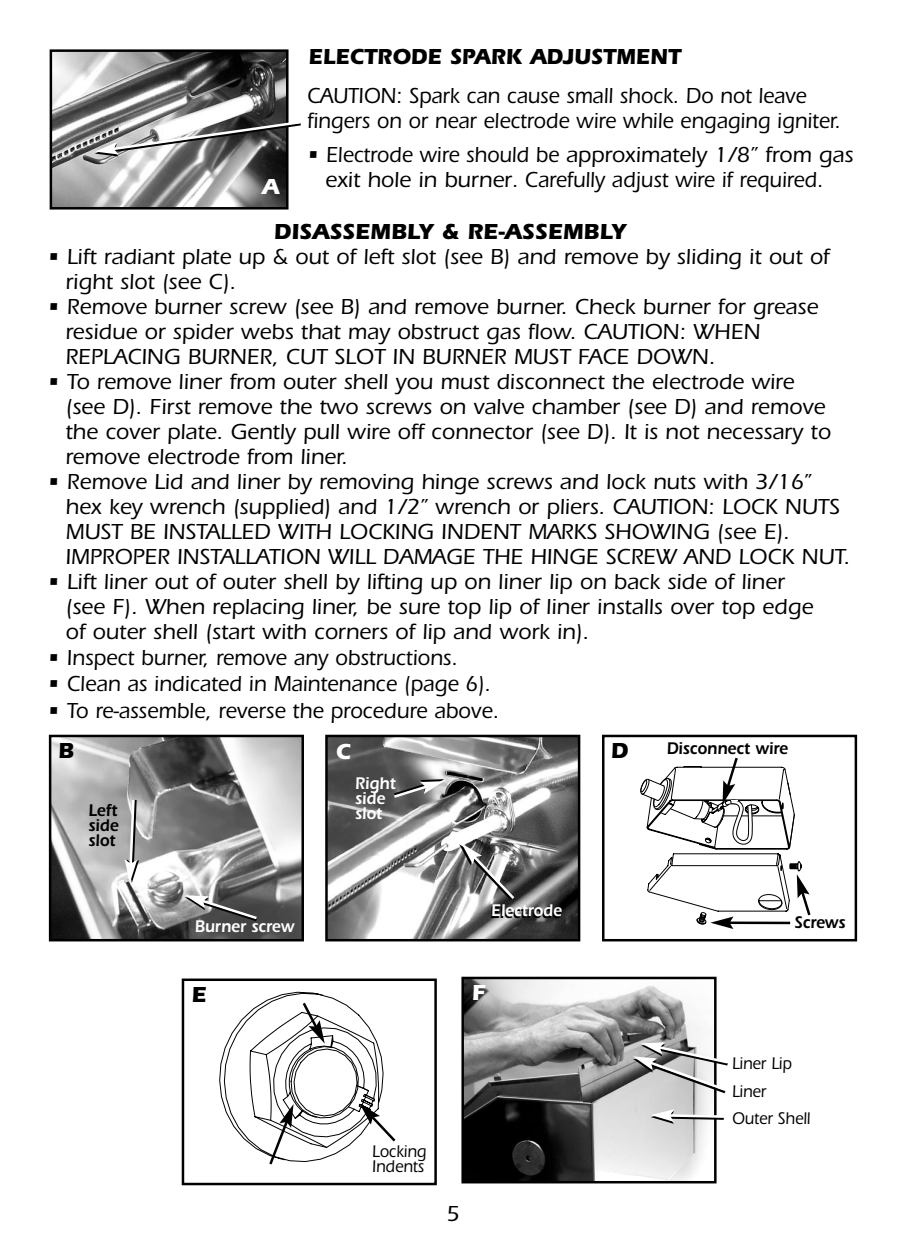
<style>
.page{position:relative;width:900px;height:1260px;background:#fff}
.page>*{position:absolute;margin:0;border:0;box-sizing:border-box;transform-origin:0 0}
.t1{font:500 22.5px/25px "Itc Eras";color:#000;scale:.95 1}
.t2{font:500 22.5px/25px "Itc Eras";color:#000;scale:.93 1}
.t3{font:700 22.5px "Itc Eras";color:#000}
.t4{font:700 22.5px "Itc Eras";color:#000;scale:.95 1}
.t5{font:700 22.5px "Itc Eras";color:#fff}
.t6{font:500 22.5px "Itc Eras";color:#000}
.t7{font:500 17.5px/15px "Itc Eras";color:#000;scale:.9 1}
.t8{font:600 17.5px/15px "Itc Eras";color:#fff;scale:.9 1}
.t9{font:600 17.5px/15px "Itc Eras";color:#000;text-align:justify;scale:.9 1}
</style>
<div class="page">
<img style="left:53px;top:52px;width:233px;height:155px">
<div style="left:50px;top:49px;width:239px;height:161px;border:2px solid #000"></div>
<svg style="left:95px;top:119px;width:206px;height:37px"></svg>
<div style="left:602px;top:735px;width:255px;height:206px;border:2px solid #000"></div>
<img style="left:52px;top:738px;width:249px;height:200px">
<div style="left:49px;top:735px;width:255px;height:206px;border:2px solid #000"></div>
<img style="left:328px;top:738px;width:249px;height:200px">
<div style="left:325px;top:735px;width:255px;height:206px;border:2px solid #000"></div>
<svg style="left:125px;top:797px;width:14px;height:86px"></svg>
<svg style="left:185px;top:895px;width:75px;height:28px;background:#6a6a6a"></svg>
<svg style="left:391px;top:779px;width:53px;height:21px"></svg>
<svg style="left:459px;top:843px;width:58px;height:60px"></svg>
<div style="left:182px;top:979px;width:255px;height:206px;border:2px solid #000"></div>
<svg style="left:219px;top:991px;width:177px;height:174px"></svg>
<img style="left:464px;top:980px;width:245px;height:200px">
<div style="left:461px;top:977px;width:256px;height:206px;border:2px solid #000"></div>
<svg style="left:651px;top:1109px;width:73px;height:15px"></svg>
<svg style="left:633px;top:1042px;width:95px;height:53px"></svg>
<svg style="left:640px;top:757px;width:171px;height:172px"></svg>
<p class="t5" style="left:262px;top:179px;width:19px">A</p>
<p class="t4" style="left:309px;top:49px;width:394px">ELECTRODE SPARK ADJUSTMENT</p>
<p class="t2" style="left:307px;top:86px;width:575px">CAUTION: Spark can cause small shock. Do not leave fingers on or near electrode wire while engaging igniter.</p>
<p class="t2" style="left:307px;top:145px;width:589px;text-align:center">• Electrode wire should be approximately 1/8” from gas exit hole in burner. Carefully adjust wire if required.</p>
<p class="t3" style="left:274px;top:224px;width:353px">DISASSEMBLY &amp; RE-ASSEMBLY</p>
<p class="t1" style="left:65px;top:247px;width:806px;text-indent:-18px">• Lift radiant plate up &amp; out of left slot (see B) and remove by sliding it out of right slot (see C).</p>
<p class="t1" style="left:65px;top:297px;width:794px;text-indent:-18px">• Remove burner screw (see B) and remove burner. Check burner for grease residue or spider webs that may obstruct gas flow. CAUTION: WHEN<br>REPLACING BURNER, CUT SLOT IN BURNER MUST FACE DOWN.</p>
<p class="t1" style="left:65px;top:372px;width:807px;text-indent:-18px">• To remove liner from outer shell you must disconnect the electrode wire (see D). First remove the two screws on valve chamber (see D) and remove the cover plate. Gently pull wire off connector (see D). It is not necessary to remove electrode from liner.</p>
<p class="t1" style="left:65px;top:472px;width:827px;text-indent:-18px">• Remove Lid and liner by removing hinge screws and lock nuts with 3/16” hex key wrench (supplied) and 1/2” wrench or pliers. CAUTION: LOCK NUTS MUST BE INSTALLED WITH LOCKING INDENT MARKS SHOWING (see E).<br>IMPROPER INSTALLATION WILL DAMAGE THE HINGE SCREW AND LOCK NUT.</p>
<p class="t1" style="left:65px;top:572px;width:789px;text-indent:-18px">• Lift liner out of outer shell by lifting up on liner lip on back side of liner (see F). When replacing liner, be sure top lip of liner installs over top edge of outer shell (start with corners of lip and work in).</p>
<p class="t1" style="left:47px;top:648px;width:433px">• Inspect burner, remove any obstructions.</p>
<p class="t1" style="left:47px;top:674px;width:468px">• Clean as indicated in Maintenance (page 6).</p>
<p class="t1" style="left:47px;top:700px;width:477px">• To re-assemble, reverse the procedure above.</p>
<p class="t3" style="left:58px;top:743px;width:17px">B</p>
<p class="t5" style="left:336px;top:744px;width:17px">C</p>
<p class="t3" style="left:611px;top:743px;width:19px">D</p>
<p class="t9" style="left:667px;top:743px;width:136px">Disconnect wire</p>
<p class="t9" style="left:89px;top:804px;width:35px">Left side slot</p>
<p class="t8" style="left:195px;top:921px;width:112px">Burner screw</p>
<p class="t8" style="left:355px;top:777px;width:46px">Right side slot</p>
<p class="t8" style="left:491px;top:905px;width:80px">Electrode</p>
<p class="t3" style="left:192px;top:987px;width:17px">E</p>
<p class="t5" style="left:472px;top:985px;width:15px">F</p>
<p class="t7" style="left:372px;top:1145px;width:62px">Locking<br>Indents</p>
<p class="t6" style="left:446px;top:1206px;width:15px">5</p>
<p class="t9" style="left:794px;top:917px;width:58px">Screws</p>
<p class="t7" style="left:732px;top:1058px;width:68px">Liner Lip</p>
<p class="t7" style="left:732px;top:1086px;width:40px">Liner</p>
<p class="t7" style="left:732px;top:1113px;width:89px">Outer Shell</p>
</div>
